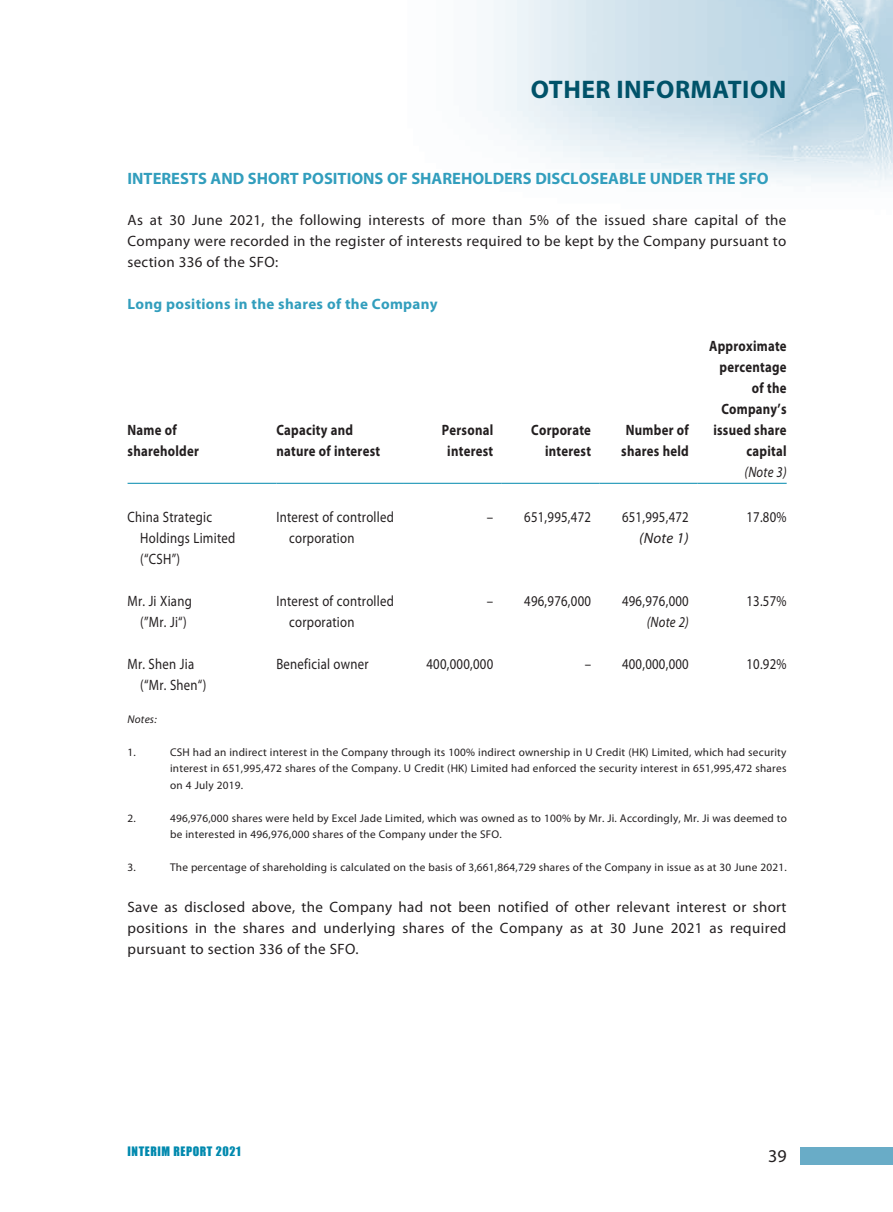
<style>
.page{position:relative;width:893px;height:1212px;background:#fff}
.page>*{position:absolute;margin:0;border:0;box-sizing:border-box;transform-origin:0 0}
.t1{font:700 25.5px "Myriad Pro";letter-spacing:.02em;color:#005269}
.t2{font:18px "Myriad Pro";color:#231f20}
.t3{font:700 16.5px "Myriad Pro";color:#329ebd}
.t4{font:15px/21px "Myriad Pro";letter-spacing:.02em;color:#231f20;text-align:justify}
.t5{font:15px/21px "Myriad Pro";letter-spacing:.02em;color:#231f20;scale:.85 1}
.t6{font:700 15px/21px "Myriad Pro";letter-spacing:.02em;color:#231f20;scale:.85 1}
.t7{font:700 15px "Myriad Pro";letter-spacing:.02em;color:#329ebd}
.t8{font:italic 15px "Myriad Pro";letter-spacing:.02em;color:#231f20;scale:.85 1}
.t9{font:italic 15px "Myriad Pro";letter-spacing:.02em;color:#231f20}
.t10{font:12px "Impact";letter-spacing:.05em;color:#0089ae}
.t11{font:11.25px/16.5px "Myriad Pro";letter-spacing:.02em;color:#231f20;text-align:justify}
.t12{font:italic 11.25px "Myriad Pro";letter-spacing:.02em;color:#231f20}
</style>
<div class="page">
<img style="left:493px;top:0;width:400px;height:187px">
<div style="left:800px;top:1148px;width:93px;height:17px;background:#69acc7"></div>
<hr style="left:128px;top:483px;width:148px;height:1px;background:#0089ae">
<hr style="left:276px;top:483px;width:128px;height:1px;background:#0089ae">
<hr style="left:404px;top:483px;width:98px;height:1px;background:#0089ae">
<hr style="left:502px;top:483px;width:98px;height:1px;background:#0089ae">
<hr style="left:600px;top:483px;width:97px;height:1px;background:#0089ae">
<hr style="left:697px;top:483px;width:90px;height:1px;background:#0089ae">
<h1 class="t1" style="left:531px;top:73px;width:257px">OTHER INFORMATION</h1>
<h3 class="t3" style="left:128px;top:168px;width:643px">INTERESTS AND SHORT POSITIONS OF SHAREHOLDERS DISCLOSEABLE UNDER THE SFO</h3>
<h3 class="t4" style="left:128px;top:209px;width:660px">As at 30 June 2021, the following interests of more than 5% of the issued share capital of the Company were recorded in the register of interests required to be kept by the Company pursuant to section 336 of the SFO:</h3>
<h3 class="t7" style="left:128px;top:294px;width:312px">Long positions in the shares of the Company</h3>
<h3 class="t6" style="left:128px;top:419px;width:85px">Name of shareholder</h3>
<h3 class="t6" style="left:276px;top:419px;width:124px">Capacity and nature of interest</h3>
<h3 class="t6" style="left:442px;top:419px;width:62px;text-align:center">Personal interest</h3>
<h3 class="t6" style="left:531px;top:419px;width:72px;text-align:right">Corporate interest</h3>
<h3 class="t6" style="left:621px;top:419px;width:81px;text-align:center">Number of shares held</h3>
<h3 class="t5" style="left:140px;top:506px;width:113px;text-indent:-13px">China Strategic<br>Holdings Limited (“CSH”)</h3>
<h3 class="t5" style="left:289px;top:506px;width:125px;text-indent:-13px">Interest of controlled corporation</h3>
<h3 class="t5" style="left:487px;top:506px;width:124px">– 651,995,472</h3>
<h3 class="t5" style="left:622px;top:506px;width:80px">651,995,472</h3>
<h3 class="t9" style="left:639px;top:528px;width:51px">(Note 1)</h3>
<h3 class="t5" style="left:128px;top:590px;width:77px;text-align:center">Mr. Ji Xiang (”Mr. Ji“)</h3>
<h3 class="t5" style="left:289px;top:590px;width:125px;text-indent:-13px">Interest of controlled corporation</h3>
<h3 class="t5" style="left:487px;top:590px;width:124px">– 496,976,000</h3>
<h3 class="t5" style="left:622px;top:590px;width:80px">496,976,000</h3>
<h3 class="t8" style="left:647px;top:612px;width:51px">(Note 2)</h3>
<h3 class="t6" style="left:709px;top:335px;width:93px;text-align:right">Approximate percentage of the<br>Company’s issued share capital</h3>
<h3 class="t8" style="left:744px;top:462px;width:51px">(Note 3)</h3>
<h3 class="t5" style="left:746px;top:506px;width:49px">17.80%</h3>
<h3 class="t5" style="left:746px;top:590px;width:49px">13.57%</h3>
<h3 class="t5" style="left:140px;top:653px;width:79px;text-indent:-13px">Mr. Shen Jia (“Mr. Shen“)</h3>
<h3 class="t5" style="left:276px;top:653px;width:110px">Beneficial owner</h3>
<h3 class="t5" style="left:426px;top:653px;width:80px">400,000,000</h3>
<h3 class="t5" style="left:585px;top:653px;width:124px">– 400,000,000</h3>
<h3 class="t5" style="left:746px;top:653px;width:49px">10.92%</h3>
<p class="t12" style="left:128px;top:712px;width:31px">Notes:</p>
<p class="t11" style="left:128px;top:743px;width:10px">1.</p>
<p class="t11" style="left:170px;top:743px;width:618px">CSH had an indirect interest in the Company through its 100% indirect ownership in U Credit (HK) Limited, which had security interest in 651,995,472 shares of the Company. U Credit (HK) Limited had enforced the security interest in 651,995,472 shares on 4 July 2019.</p>
<p class="t11" style="left:128px;top:809px;width:10px">2.</p>
<p class="t11" style="left:170px;top:809px;width:618px">496,976,000 shares were held by Excel Jade Limited, which was owned as to 100% by Mr. Ji. Accordingly, Mr. Ji was deemed to be interested in 496,976,000 shares of the Company under the SFO.</p>
<p class="t11" style="left:128px;top:859px;width:10px">3.</p>
<p class="t11" style="left:170px;top:859px;width:618px">The percentage of shareholding is calculated on the basis of 3,661,864,729 shares of the Company in issue as at 30 June 2021.</p>
<h3 class="t4" style="left:128px;top:896px;width:660px">Save as disclosed above, the Company had not been notified of other relevant interest or short positions in the shares and underlying shares of the Company as at 30 June 2021 as required pursuant to section 336 of the SFO.</h3>
<p class="t10" style="left:128px;top:1141px;width:115px">INTERIM REPORT 2021</p>
<h2 class="t2" style="left:768px;top:1145px;width:20px">39</h2>
</div>
